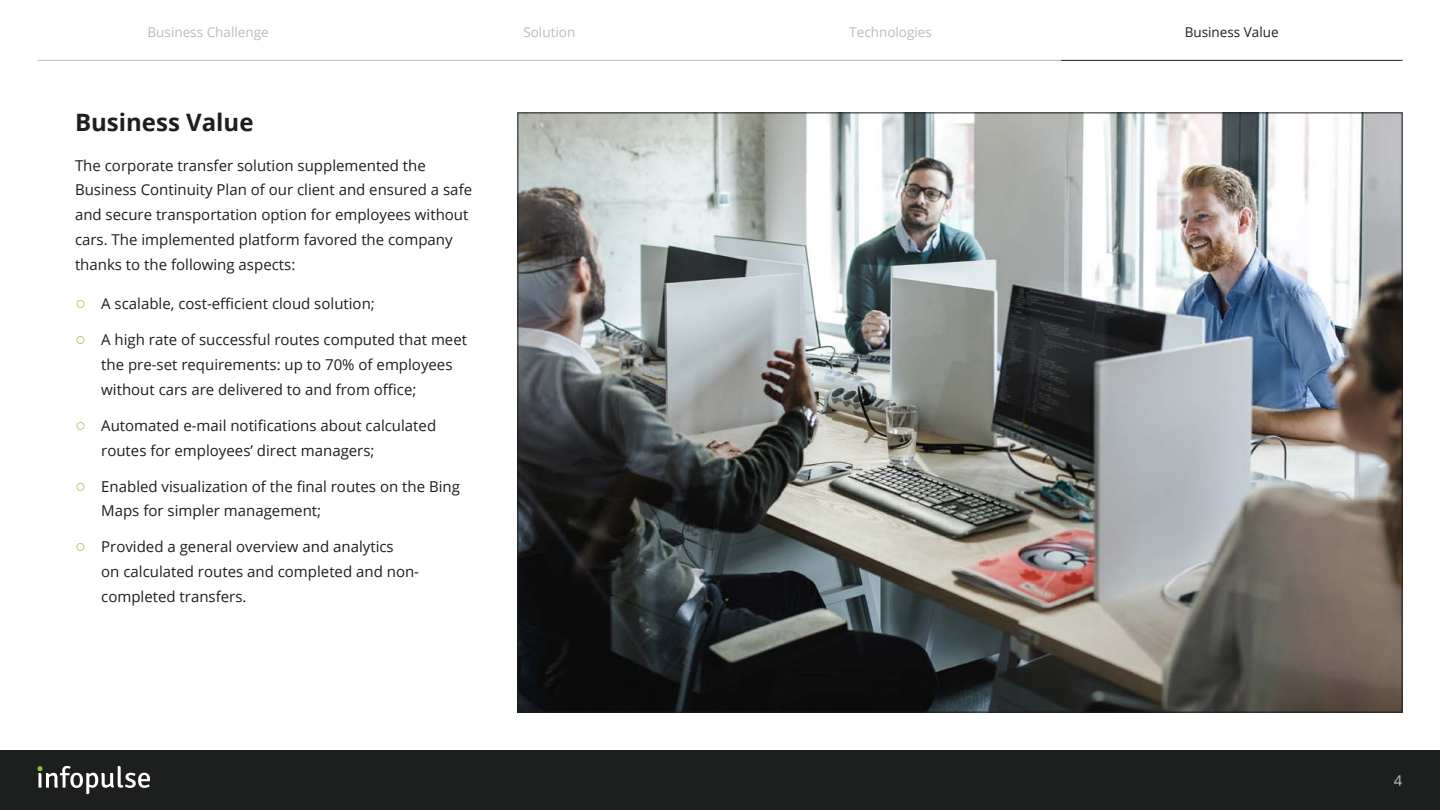
<style>
.page{position:relative;width:1440px;height:810px;background:#fff}
.page>*{position:absolute;margin:0;border:0;box-sizing:border-box;transform-origin:0 0}
.t1{font:700 24px "Open Sans";color:#1d1e1e}
.t2{font:15px/24.8px "Open Sans";color:#1d1e1e}
.t3{font:15px "Open Sans";color:#b5bec0}
.t4{font:13.5px "Open Sans";color:#b5bec0}
.t5{font:13.5px "Open Sans";color:#1d1e1e}
.s1{font-family:"Arial";font-size:18px;color:#8bc53f}
</style>
<div class="page">
<div style="left:0;top:750px;width:1440px;height:60px;background:#1d1e1e"></div>
<svg style="left:37px;top:766px;width:113px;height:28px"></svg>
<img style="left:520px;top:114px;width:880px;height:596px">
<hr style="left:38px;top:60px;width:341px;height:1px;background:#b5bec0">
<hr style="left:379px;top:60px;width:341px;height:1px;background:#b5bec0">
<hr style="left:720px;top:60px;width:341px;height:1px;background:#b5bec0">
<hr style="left:1061px;top:60px;width:341px;height:1px;background:#1d1e1e">
<p class="t4" style="left:148px;top:22px;width:123px">Business Challenge</p>
<p class="t4" style="left:523px;top:22px;width:53px">Solution</p>
<p class="t4" style="left:849px;top:22px;width:84px">Technologies</p>
<p class="t5" style="left:1185px;top:22px;width:95px">Business Value</p>
<h1 class="t1" style="left:75px;top:105px;width:180px">Business Value</h1>
<p class="t2" style="left:75px;top:152px;width:399px">The corporate transfer solution supplemented the Business Continuity Plan of our client and ensured a safe and secure transportation option for employees without cars. The implemented platform favored the company thanks to the following aspects:</p>
<p class="t2" style="left:75px;top:291px;width:301px"><span class="s1">○</span> A scalable, cost-efficient cloud solution;</p>
<p class="t2" style="left:101px;top:327px;width:367px;text-indent:-26px"><span class="s1">○</span> A high rate of successful routes computed that meet the pre-set requirements: up to 70% of employees without cars are delivered to and from office;</p>
<p class="t2" style="left:101px;top:413px;width:336px;text-indent:-26px"><span class="s1">○</span> Automated e-mail notifications about calculated routes for employees’ direct managers;</p>
<p class="t2" style="left:101px;top:473px;width:360px;text-indent:-26px"><span class="s1">○</span> Enabled visualization of the final routes on the Bing<br>Maps for simpler management;</p>
<p class="t2" style="left:101px;top:534px;width:319px;text-indent:-26px"><span class="s1">○</span> Provided a general overview and analytics<br>on calculated routes and completed and non&shy;completed transfers.</p>
<p class="t3" style="left:1394px;top:770px;width:10px">4</p>
</div>
